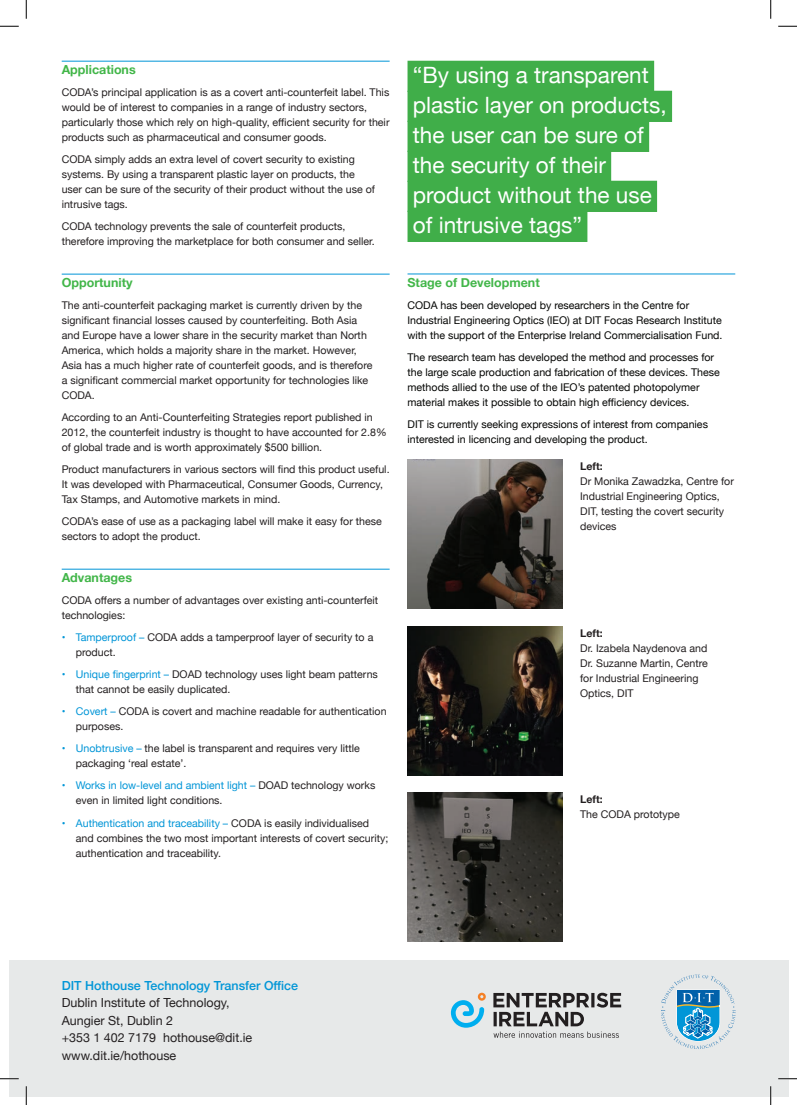
<style>
.page{position:relative;width:797px;height:1105px;background:#fff}
.page>*{position:absolute;margin:0;border:0;box-sizing:border-box;transform-origin:0 0}
.t1{font:22.5px/30px "Helvetica Neue";color:#fff}
.header2{font:12.5px "Helvetica Neue";color:#231f20}
.t2{font:700 12.5px "Helvetica Neue";color:#42b649}
.header2-2{font:500 12.5px "Helvetica Neue";color:#0196d7}
.Paragraph{font:10.62px/15px "Helvetica Neue";color:#231f20}
.Paragraph-2{font:10.62px/15px "Helvetica Neue";color:#040503}
.s1{color:#0196d7}
.s2{color:#0195d7}
.s3{font-weight:700}
</style>
<div class="page">
<div style="left:9px;top:960px;width:779px;height:136px;background:#e7e9e9"></div>
<svg style="left:493px;top:993px;width:128px;height:45px"></svg>
<svg style="left:451px;top:993px;width:35px;height:35px"></svg>
<svg style="left:661px;top:974px;width:74px;height:75px"></svg>
<hr style="left:62px;top:61px;width:327px;height:1px;background:#0195d7">
<hr style="left:62px;top:274px;width:327px;height:1px;background:#0195d7">
<hr style="left:62px;top:569px;width:327px;height:1px;background:#0195d7">
<hr style="left:407px;top:274px;width:328px;height:1px;background:#0195d7">
<div style="left:407px;top:61px;width:247px;height:31px;background:#40ae49"></div>
<div style="left:407px;top:91px;width:265px;height:31px;background:#40ae49"></div>
<div style="left:407px;top:121px;width:242px;height:31px;background:#40ae49"></div>
<div style="left:407px;top:151px;width:204px;height:31px;background:#40ae49"></div>
<div style="left:407px;top:181px;width:250px;height:31px;background:#40ae49"></div>
<div style="left:407px;top:211px;width:180px;height:31px;background:#40ae49"></div>
<img style="left:407px;top:460px;width:155px;height:148px">
<img style="left:407px;top:626px;width:155px;height:149px">
<img style="left:407px;top:793px;width:155px;height:148px">
<svg style="left:0;top:25px;width:19px;height:2px"></svg>
<svg style="left:778px;top:25px;width:19px;height:2px"></svg>
<svg style="left:0;top:1078px;width:19px;height:1px"></svg>
<svg style="left:778px;top:1078px;width:19px;height:1px"></svg>
<svg style="left:25px;top:0;width:2px;height:19px"></svg>
<svg style="left:25px;top:1086px;width:2px;height:19px"></svg>
<svg style="left:770px;top:0;width:1px;height:19px"></svg>
<svg style="left:770px;top:1086px;width:1px;height:19px"></svg>
<p class="t2" style="left:62px;top:60px;width:76px">Applications</p>
<p class="Paragraph" style="left:62px;top:85px;width:329px">CODA’s principal application is as a covert anti-counterfeit label. This would be of interest to companies in a range of industry sectors, particularly those which rely on high-quality, efficient security for their products such as pharmaceutical and consumer goods.</p>
<p class="Paragraph" style="left:62px;top:152px;width:315px">CODA simply adds an extra level of covert security to existing systems. By using a transparent plastic layer on products, the user can be sure of the security of their product without the use of intrusive tags.</p>
<p class="Paragraph" style="left:62px;top:219px;width:314px">CODA technology prevents the sale of counterfeit products, therefore improving the marketplace for both consumer and seller.</p>
<p class="t2" style="left:62px;top:273px;width:72px">Opportunity</p>
<p class="Paragraph" style="left:62px;top:298px;width:312px">The anti-counterfeit packaging market is currently driven by the significant financial losses caused by counterfeiting. Both Asia and Europe have a lower share in the security market than North America, which holds a majority share in the market. However, Asia has a much higher rate of counterfeit goods, and is therefore a significant commercial market opportunity for technologies like CODA.</p>
<p class="Paragraph" style="left:62px;top:410px;width:326px">According to an Anti-Counterfeiting Strategies report published in<br>2012, the counterfeit industry is thought to have accounted for 2.8% of global trade and is worth approximately $500 billion.</p>
<p class="Paragraph" style="left:62px;top:462px;width:329px">Product manufacturers in various sectors will find this product useful.<br>It was developed with Pharmaceutical, Consumer Goods, Currency,<br>Tax Stamps, and Automotive markets in mind.</p>
<p class="Paragraph" style="left:62px;top:515px;width:321px">CODA’s ease of use as a packaging label will make it easy for these sectors to adopt the product.</p>
<p class="t2" style="left:62px;top:568px;width:72px">Advantages</p>
<p class="Paragraph" style="left:62px;top:593px;width:318px">CODA offers a number of advantages over existing anti-counterfeit technologies:</p>
<p class="Paragraph" style="left:76px;top:630px;width:299px;text-indent:-14px"><span class="s1">•</span> <span class="s2">Tamperproof –</span> CODA adds a tamperproof layer of security to a product.</p>
<p class="Paragraph" style="left:76px;top:667px;width:303px;text-indent:-14px"><span class="s1">•</span> <span class="s2">Unique fingerprint –</span> DOAD technology uses light beam patterns that cannot be easily duplicated.</p>
<p class="Paragraph" style="left:76px;top:705px;width:312px;text-indent:-14px"><span class="s1">•</span> <span class="s2">Covert –</span> CODA is covert and machine readable for authentication purposes.</p>
<p class="Paragraph" style="left:76px;top:742px;width:285px;text-indent:-14px"><span class="s1">•</span> <span class="s2">Unobtrusive –</span> the label is transparent and requires very little packaging ‘real estate’.</p>
<p class="Paragraph" style="left:76px;top:779px;width:301px;text-indent:-14px"><span class="s1">•</span> <span class="s2">Works in low-level and ambient light –</span> DOAD technology works even in limited light conditions.</p>
<p class="Paragraph" style="left:76px;top:816px;width:314px;text-indent:-14px"><span class="s1">•</span> <span class="s2">Authentication and traceability –</span> CODA is easily individualised and combines the two most important interests of covert security; authentication and traceability.</p>
<p class="t1" style="left:413px;top:61px;width:255px">“By using a transparent plastic layer on products, the user can be sure of the security of their product without the use of intrusive tags”</p>
<p class="t2" style="left:407px;top:272px;width:134px">Stage of Development</p>
<p class="Paragraph-2" style="left:407px;top:298px;width:316px">CODA has been developed by researchers in the Centre for<br>Industrial Engineering Optics (IEO) at DIT Focas Research Institute with the support of the Enterprise Ireland Commercialisation Fund.</p>
<p class="Paragraph-2" style="left:407px;top:350px;width:314px">The research team has developed the method and processes for the large scale production and fabrication of these devices. These methods allied to the use of the IEO’s patented photopolymer material makes it possible to obtain high efficiency devices.</p>
<p class="Paragraph-2" style="left:407px;top:417px;width:302px">DIT is currently seeking expressions of interest from companies interested in licencing and developing the product.</p>
<p class="Paragraph" style="left:580px;top:459px;width:155px"><span class="s3">Left:<br></span>Dr Monika Zawadzka, Centre for<br>Industrial Engineering Optics,<br>DIT, testing the covert security devices</p>
<p class="Paragraph" style="left:580px;top:626px;width:129px"><span class="s3">Left:<br></span>Dr. Izabela Naydenova and<br>Dr. Suzanne Martin, Centre for Industrial Engineering<br>Optics, DIT</p>
<p class="Paragraph" style="left:580px;top:792px;width:101px"><span class="s3">Left:<br></span>The CODA prototype</p>
<p class="header2-2" style="left:62px;top:975px;width:238px">DIT Hothouse Technology Transfer Office</p>
<p class="header2" style="left:62px;top:994px;width:169px">Dublin Institute of Technology,</p>
<p class="header2" style="left:62px;top:1011px;width:113px">Aungier St, Dublin 2</p>
<p class="header2" style="left:62px;top:1029px;width:192px">+353 1 402 7179 hothouse@dit.ie</p>
<p class="header2" style="left:62px;top:1046px;width:116px">www.dit.ie/hothouse</p>
</div>
